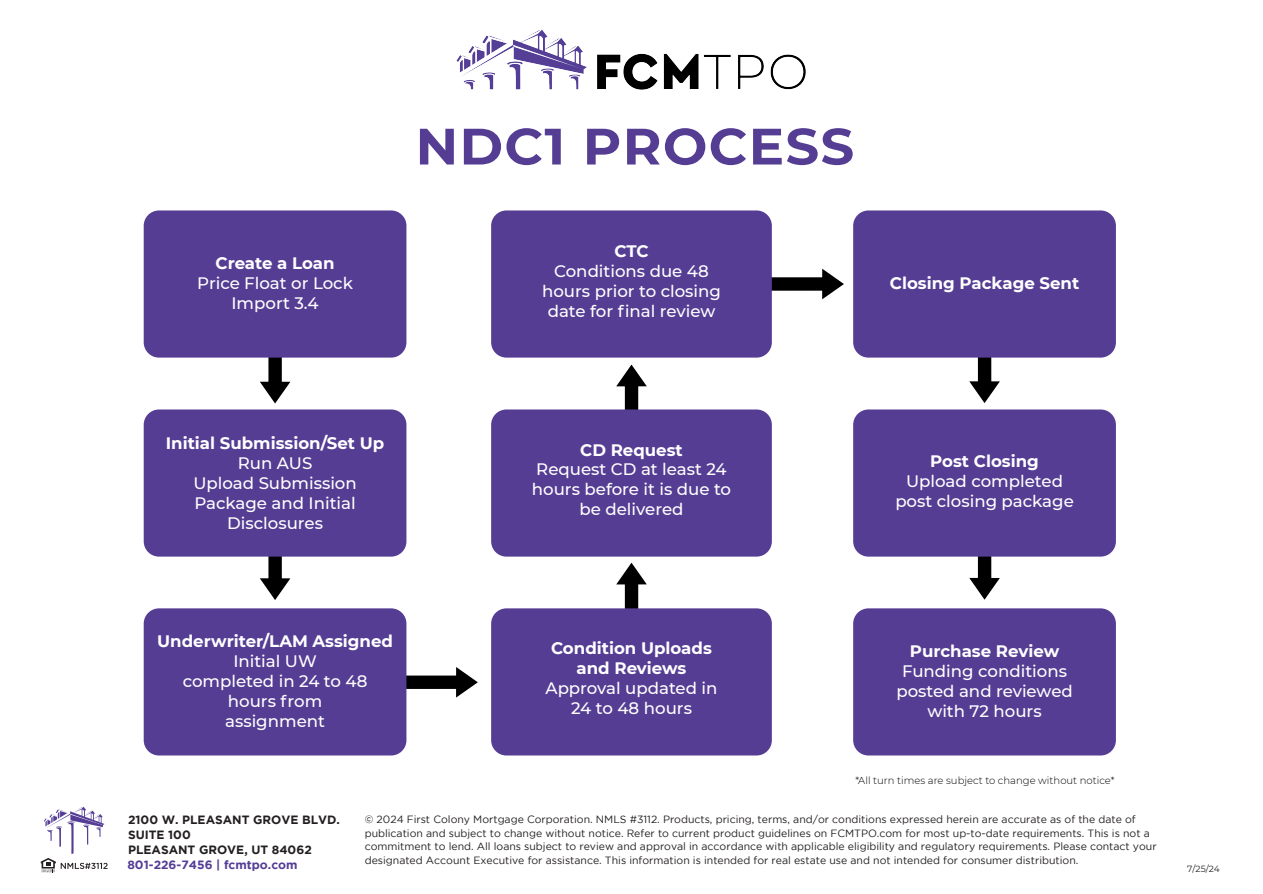
<style>
.page{position:relative;width:1263px;height:894px;background:#fff}
.page>*{position:absolute;margin:0;border:0;box-sizing:border-box;transform-origin:0 0}
.t1{font:700 51px "Montserrat";letter-spacing:.025em;color:#553d94}
.t2{font:500 16.65px/20px "Montserrat";color:#fff;text-align:center}
.t3{font:700 16.65px/20px "Montserrat";color:#fff;text-align:center}
.t4{font:700 12px/15px "Gotham";color:#231f20}
.t5{font:700 12px "Gotham";color:#553d95}
.t6{font:10.5px/13.5px "Gotham";color:#231f20}
.t7{font:300 10.05px "Montserrat";color:#000}
.t8{font:9px "Montserrat";color:#231f20}
</style>
<div class="page">
<svg style="left:260px;top:357px;width:30px;height:46px"></svg>
<svg style="left:260px;top:556px;width:30px;height:44px"></svg>
<svg style="left:406px;top:666px;width:72px;height:31px"></svg>
<svg style="left:772px;top:269px;width:72px;height:30px"></svg>
<svg style="left:969px;top:357px;width:31px;height:46px"></svg>
<svg style="left:969px;top:556px;width:31px;height:43px"></svg>
<svg style="left:616px;top:562px;width:31px;height:46px"></svg>
<svg style="left:616px;top:364px;width:31px;height:45px"></svg>
<div style="left:144px;top:210px;width:262px;height:147px;background:#553d94;border-radius:15px"></div>
<div style="left:144px;top:409px;width:262px;height:147px;background:#553d94;border-radius:15px"></div>
<div style="left:144px;top:608px;width:262px;height:147px;background:#553d94;border-radius:15px"></div>
<div style="left:491px;top:210px;width:281px;height:147px;background:#553d94;border-radius:15px"></div>
<div style="left:491px;top:409px;width:281px;height:147px;background:#553d94;border-radius:15px"></div>
<div style="left:491px;top:608px;width:281px;height:147px;background:#553d94;border-radius:15px"></div>
<div style="left:853px;top:210px;width:263px;height:147px;background:#553d94;border-radius:15px"></div>
<div style="left:853px;top:409px;width:263px;height:147px;background:#553d94;border-radius:15px"></div>
<div style="left:853px;top:608px;width:263px;height:147px;background:#553d94;border-radius:15px"></div>
<img style="left:456px;top:30px;width:350px;height:60px">
<svg style="left:41px;top:806px;width:67px;height:66px"></svg>
<h2 class="t3" style="left:216px;top:252px;width:121px">Create a Loan</h2>
<h2 class="t2" style="left:197px;top:272px;width:157px">Price Float or Lock<br>Import 3.4</h2>
<h1 class="t1" style="left:416px;top:109px;width:440px">NDC1 PROCESS</h1>
<h2 class="t3" style="left:614px;top:240px;width:36px">CTC</h2>
<h2 class="t2" style="left:542px;top:260px;width:181px">Conditions due 48 hours prior to closing date for final review</h2>
<h2 class="t3" style="left:890px;top:272px;width:191px">Closing Package Sent</h2>
<h2 class="t3" style="left:166px;top:432px;width:220px">Initial Submission/Set Up</h2>
<h2 class="t2" style="left:193px;top:452px;width:165px">Run AUS<br>Upload Submission<br>Package and Initial<br>Disclosures</h2>
<h2 class="t3" style="left:580px;top:438px;width:104px">CD Request</h2>
<h2 class="t2" style="left:532px;top:459px;width:201px">Request CD at least 24 hours before it is due to be delivered</h2>
<h2 class="t3" style="left:930px;top:450px;width:110px">Post Closing</h2>
<h2 class="t2" style="left:895px;top:470px;width:180px">Upload completed post closing package</h2>
<h2 class="t3" style="left:157px;top:630px;width:237px">Underwriter/LAM Assigned</h2>
<h2 class="t2" style="left:183px;top:650px;width:186px">Initial UW<br>completed in 24 to 48 hours from assignment</h2>
<h2 class="t3" style="left:551px;top:637px;width:162px">Condition Uploads and Reviews</h2>
<h2 class="t2" style="left:545px;top:677px;width:173px">Approval updated in<br>24 to 48 hours</h2>
<h2 class="t3" style="left:910px;top:640px;width:151px">Purchase Review</h2>
<h2 class="t2" style="left:896px;top:660px;width:178px">Funding conditions posted and reviewed with 72 hours</h2>
<p class="t7" style="left:855px;top:773px;width:261px">*All turn times are subject to change without notice*</p>
<p class="t4" style="left:128px;top:812px;width:213px">2100 W. PLEASANT GROVE BLVD.<br>SUITE 100<br>PLEASANT GROVE, UT 84062</p>
<p class="t5" style="left:127px;top:857px;width:172px">801-226-7456 | fcmtpo.com</p>
<p class="t6" style="left:365px;top:812px;width:793px">© 2024 First Colony Mortgage Corporation. NMLS #3112. Products, pricing, terms, and/or conditions expressed herein are accurate as of the date of publication and subject to change without notice. Refer to current product guidelines on FCMTPO.com for most up-to-date requirements. This is not a commitment to lend. All loans subject to review and approval in accordance with applicable eligibility and regulatory requirements. Please contact your designated Account Executive for assistance. This information is intended for real estate use and not intended for consumer distribution.</p>
<p class="t8" style="left:1187px;top:862px;width:34px">7/25/24</p>
</div>
